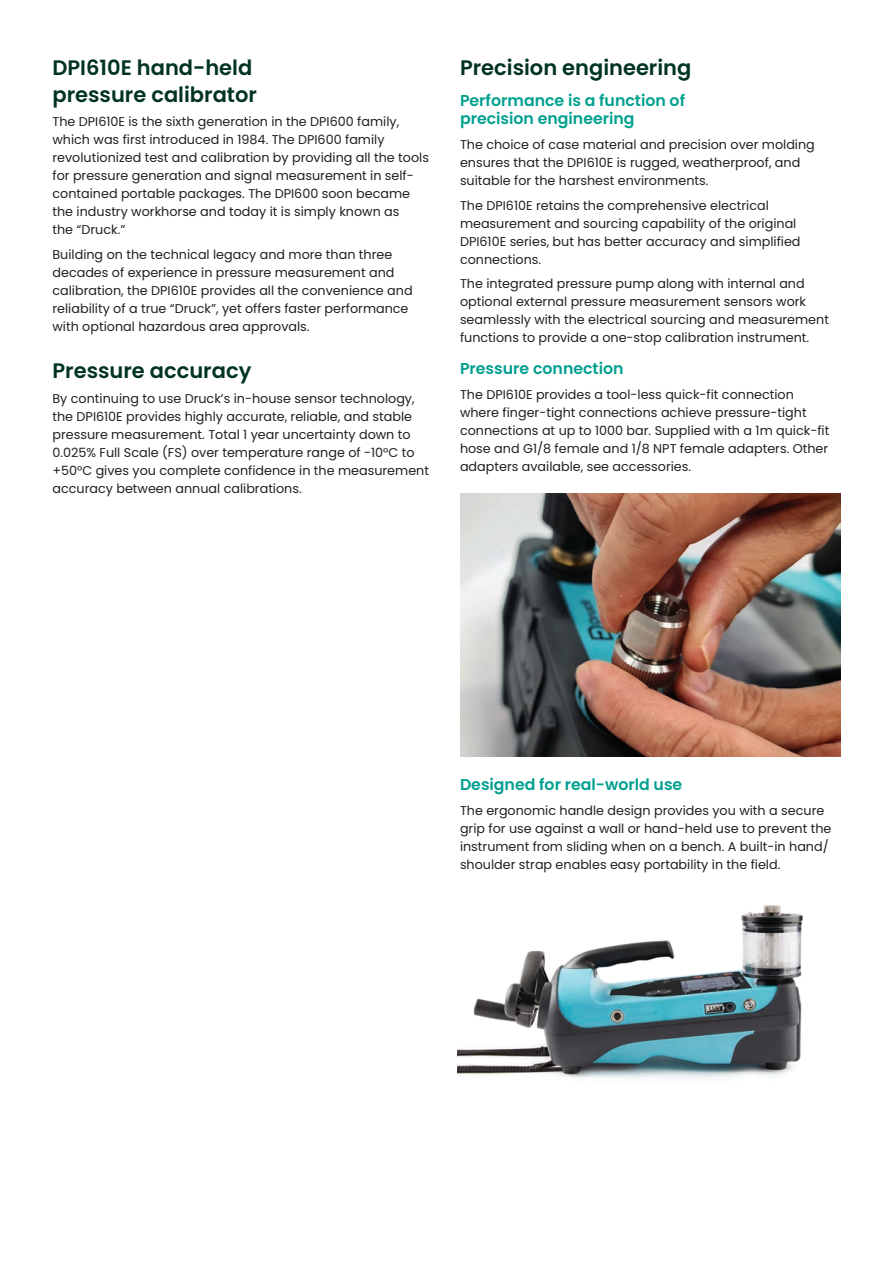
<style>
.page{position:relative;width:893px;height:1263px;background:#fff}
.page>*{position:absolute;margin:0;border:0;box-sizing:border-box;transform-origin:0 0}
.t1{font:600 21px/27px "Poppins";color:#003323}
.t2{font:600 15.75px/18px "Poppins";color:#00a08f}
.t3{font:12.75px/18px "Poppins";color:#231f20}
</style>
<div class="page">
<img style="left:460px;top:493px;width:380px;height:263px">
<img style="left:458px;top:905px;width:345px;height:173px">
<h1 class="t1" style="left:52px;top:54px;width:206px">DPI610E hand-held pressure calibrator</h1>
<p class="t3" style="left:52px;top:113px;width:378px">The DPI610E is the sixth generation in the DPI600 family, which was first introduced in 1984. The DPI600 family revolutionized test and calibration by providing all the tools for pressure generation and signal measurement in self&shy;contained portable packages. The DPI600 soon became the industry workhorse and today it is simply known as<br>the “Druck.”</p>
<p class="t3" style="left:52px;top:246px;width:362px">Building on the technical legacy and more than three decades of experience in pressure measurement and calibration, the DPI610E provides all the convenience and reliability of a true “Druck”, yet offers faster performance with optional hazardous area approvals.</p>
<h1 class="t1" style="left:52px;top:358px;width:200px">Pressure accuracy</h1>
<p class="t3" style="left:52px;top:390px;width:378px">By continuing to use Druck’s in-house sensor technology, the DPI610E provides highly accurate, reliable, and stable pressure measurement. Total 1 year uncertainty down to 0.025% Full Scale (FS) over temperature range of -10°C to +50°C gives you complete confidence in the measurement accuracy between annual calibrations.</p>
<h1 class="t1" style="left:460px;top:54px;width:233px">Precision engineering</h1>
<p class="t2" style="left:460px;top:92px;width:227px">Performance is a function of precision engineering</p>
<p class="t3" style="left:460px;top:135px;width:356px">The choice of case material and precision over molding ensures that the DPI610E is rugged, weatherproof, and suitable for the harshest environments.</p>
<p class="t3" style="left:460px;top:196px;width:342px">The DPI610E retains the comprehensive electrical measurement and sourcing capability of the original DPI610E series, but has better accuracy and simplified connections.</p>
<p class="t3" style="left:460px;top:275px;width:370px">The integrated pressure pump along with internal and optional external pressure measurement sensors work seamlessly with the electrical sourcing and measurement functions to provide a one-stop calibration instrument.</p>
<p class="t2" style="left:460px;top:359px;width:165px">Pressure connection</p>
<p class="t3" style="left:460px;top:385px;width:371px">The DPI610E provides a tool-less quick-fit connection where finger-tight connections achieve pressure-tight connections at up to 1000 bar. Supplied with a 1m quick-fit hose and G1/8 female and 1/8 NPT female adapters. Other adapters available, see accessories.</p>
<p class="t2" style="left:460px;top:776px;width:224px">Designed for real-world use</p>
<p class="t3" style="left:460px;top:801px;width:373px">The ergonomic handle design provides you with a secure grip for use against a wall or hand-held use to prevent the instrument from sliding when on a bench. A built-in hand/ shoulder strap enables easy portability in the field.</p>
</div>
